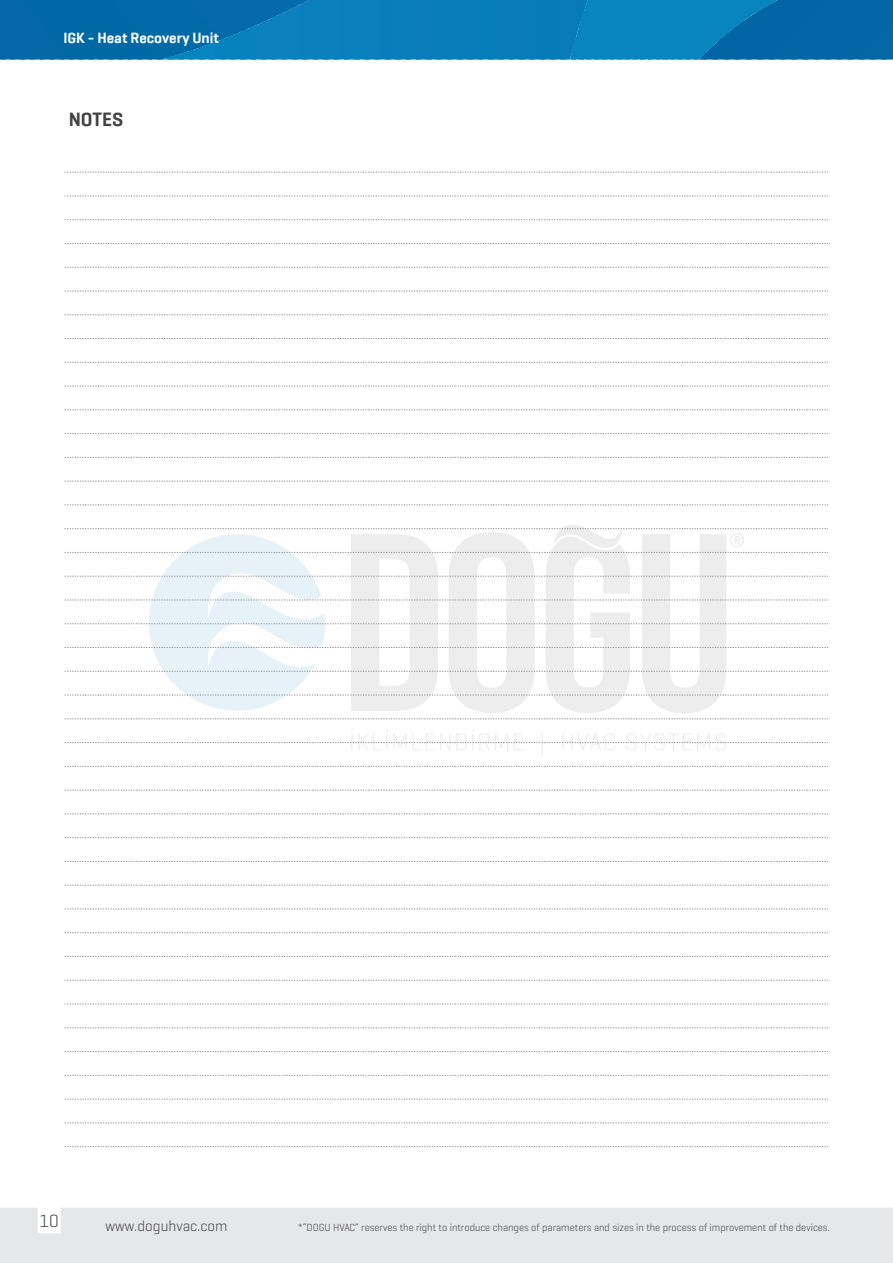
<style>
.page{position:relative;width:893px;height:1263px;background:#fff}
.page>*{position:absolute;margin:0;border:0;box-sizing:border-box;transform-origin:0 0}
.t1{font:600 19.5px "Geogrotesque";color:#424143}
.t2{font:300 18px "Geogrotesque";color:#414447}
.t3{font:600 15px "Geogrotesque";color:#fff}
.t4{font:300 15px "Geogrotesque";color:#414042}
.t5{font:300 10.5px "Geogrotesque";color:#414042}
</style>
<div class="page">
<div style="left:0;top:0;width:161px;height:60px;background:#0168a6"></div>
<div style="left:561px;top:0;width:15px;height:60px;background:#097bb7"></div>
<div style="left:550px;top:0;width:16px;height:60px;background:#097bb7"></div>
<div style="left:540px;top:0;width:15px;height:60px;background:#077bb8"></div>
<div style="left:530px;top:0;width:15px;height:60px;background:#077bb8"></div>
<div style="left:519px;top:0;width:16px;height:60px;background:#097cb8"></div>
<div style="left:509px;top:0;width:15px;height:60px;background:#097cb8"></div>
<div style="left:499px;top:0;width:15px;height:60px;background:#097cb8"></div>
<div style="left:488px;top:0;width:16px;height:60px;background:#097cb8"></div>
<div style="left:478px;top:0;width:15px;height:60px;background:#047db9"></div>
<div style="left:468px;top:0;width:15px;height:60px;background:#047db9"></div>
<div style="left:457px;top:0;width:16px;height:60px;background:#097dba"></div>
<div style="left:447px;top:0;width:15px;height:60px;background:#097dba"></div>
<div style="left:437px;top:0;width:15px;height:60px;background:#077dba"></div>
<div style="left:426px;top:0;width:16px;height:60px;background:#077dba"></div>
<div style="left:416px;top:0;width:16px;height:60px;background:#0c7dbb"></div>
<div style="left:406px;top:0;width:15px;height:60px;background:#097eba"></div>
<div style="left:395px;top:0;width:16px;height:60px;background:#097eba"></div>
<div style="left:385px;top:0;width:16px;height:60px;background:#097eba"></div>
<div style="left:375px;top:0;width:15px;height:60px;background:#077ebb"></div>
<div style="left:364px;top:0;width:16px;height:60px;background:#0980bb"></div>
<div style="left:354px;top:0;width:16px;height:60px;background:#0980bb"></div>
<div style="left:344px;top:0;width:15px;height:60px;background:#0980bb"></div>
<div style="left:333px;top:0;width:16px;height:60px;background:#0980bb"></div>
<div style="left:323px;top:0;width:16px;height:60px;background:#0a81bc"></div>
<div style="left:313px;top:0;width:15px;height:60px;background:#0a81bc"></div>
<div style="left:302px;top:0;width:16px;height:60px;background:#0a81bc"></div>
<div style="left:292px;top:0;width:16px;height:60px;background:#0a81bc"></div>
<div style="left:282px;top:0;width:15px;height:60px;background:#0d81bd"></div>
<svg style="left:277px;top:0;width:10px;height:60px"></svg>
<div style="left:261px;top:0;width:16px;height:60px;background:linear-gradient(to bottom,#066caa,#0f88c3)"></div>
<svg style="left:256px;top:0;width:10px;height:60px"></svg>
<svg style="left:246px;top:0;width:10px;height:60px"></svg>
<div style="left:230px;top:0;width:16px;height:60px;background:linear-gradient(to bottom,#0463a2,#0987c2)"></div>
<svg style="left:225px;top:0;width:10px;height:60px"></svg>
<svg style="left:215px;top:0;width:10px;height:60px"></svg>
<div style="left:199px;top:0;width:16px;height:60px;background:linear-gradient(to bottom,#0361a0,#067fbb)"></div>
<svg style="left:194px;top:0;width:10px;height:60px"></svg>
<svg style="left:184px;top:0;width:10px;height:60px"></svg>
<svg style="left:174px;top:0;width:10px;height:60px"></svg>
<div style="left:161px;top:0;width:13px;height:60px;background:#0269a7"></div>
<hr style="left:161px;top:0;width:2px;height:60px;background:#0884bf">
<div style="left:779px;top:0;width:114px;height:60px;background:#0466a4"></div>
<hr style="left:778px;top:0;width:1px;height:60px;background:#0884bf">
<div style="left:770px;top:0;width:8px;height:60px;background:#0365a3"></div>
<svg style="left:766px;top:0;width:8px;height:60px"></svg>
<svg style="left:759px;top:0;width:7px;height:60px"></svg>
<svg style="left:751px;top:0;width:8px;height:60px"></svg>
<svg style="left:743px;top:0;width:8px;height:60px"></svg>
<svg style="left:736px;top:0;width:7px;height:60px"></svg>
<svg style="left:728px;top:0;width:8px;height:60px"></svg>
<svg style="left:721px;top:0;width:7px;height:60px"></svg>
<svg style="left:713px;top:0;width:8px;height:60px"></svg>
<svg style="left:705px;top:0;width:8px;height:60px"></svg>
<div style="left:694px;top:0;width:11px;height:60px;background:#0884bf"></div>
<div style="left:686px;top:0;width:12px;height:60px;background:#0884bf"></div>
<div style="left:679px;top:0;width:11px;height:60px;background:#0884bf"></div>
<div style="left:671px;top:0;width:11px;height:60px;background:#0884bf"></div>
<div style="left:663px;top:0;width:12px;height:60px;background:#0884bf"></div>
<div style="left:656px;top:0;width:11px;height:60px;background:#0884bf"></div>
<div style="left:648px;top:0;width:12px;height:60px;background:#0884bf"></div>
<div style="left:641px;top:0;width:11px;height:60px;background:#0884bf"></div>
<div style="left:633px;top:0;width:11px;height:60px;background:#0884bf"></div>
<div style="left:625px;top:0;width:12px;height:60px;background:#0884bf"></div>
<div style="left:618px;top:0;width:11px;height:60px;background:#0884bf"></div>
<div style="left:610px;top:0;width:11px;height:60px;background:#0884bf"></div>
<div style="left:602px;top:0;width:12px;height:60px;background:#0884bf"></div>
<div style="left:595px;top:0;width:11px;height:60px;background:#0884bf"></div>
<div style="left:587px;top:0;width:12px;height:60px;background:#0884bf"></div>
<div style="left:580px;top:0;width:11px;height:60px;background:#0884bf"></div>
<div style="left:572px;top:0;width:11px;height:60px;background:#0884bf"></div>
<div style="left:570px;top:0;width:6px;height:60px;background:#097bb7"></div>
<div style="left:0;top:1208px;width:893px;height:55px;background:#e6e7e8"></div>
<svg style="left:65px;top:1146px;width:763px;height:1px"></svg>
<svg style="left:65px;top:1122px;width:763px;height:1px"></svg>
<svg style="left:65px;top:1099px;width:763px;height:1px"></svg>
<svg style="left:65px;top:1075px;width:763px;height:1px"></svg>
<svg style="left:65px;top:1051px;width:763px;height:1px"></svg>
<svg style="left:65px;top:1027px;width:763px;height:1px"></svg>
<svg style="left:65px;top:1004px;width:763px;height:1px"></svg>
<svg style="left:65px;top:980px;width:763px;height:1px"></svg>
<svg style="left:65px;top:956px;width:763px;height:1px"></svg>
<svg style="left:65px;top:932px;width:763px;height:1px"></svg>
<svg style="left:65px;top:909px;width:763px;height:1px"></svg>
<svg style="left:65px;top:885px;width:763px;height:1px"></svg>
<svg style="left:65px;top:861px;width:763px;height:1px"></svg>
<svg style="left:65px;top:837px;width:763px;height:1px"></svg>
<svg style="left:65px;top:814px;width:763px;height:1px"></svg>
<svg style="left:65px;top:790px;width:763px;height:1px"></svg>
<svg style="left:65px;top:766px;width:763px;height:1px"></svg>
<svg style="left:65px;top:729px;width:763px;height:27px"></svg>
<svg style="left:65px;top:525px;width:763px;height:194px"></svg>
<svg style="left:65px;top:505px;width:763px;height:1px"></svg>
<svg style="left:65px;top:481px;width:763px;height:1px"></svg>
<svg style="left:65px;top:457px;width:763px;height:1px"></svg>
<svg style="left:65px;top:433px;width:763px;height:1px"></svg>
<svg style="left:65px;top:410px;width:763px;height:1px"></svg>
<svg style="left:65px;top:386px;width:763px;height:1px"></svg>
<svg style="left:65px;top:362px;width:763px;height:1px"></svg>
<svg style="left:65px;top:338px;width:763px;height:1px"></svg>
<svg style="left:65px;top:314px;width:763px;height:1px"></svg>
<svg style="left:65px;top:291px;width:763px;height:1px"></svg>
<svg style="left:65px;top:267px;width:763px;height:1px"></svg>
<svg style="left:65px;top:243px;width:763px;height:1px"></svg>
<svg style="left:65px;top:219px;width:763px;height:1px"></svg>
<svg style="left:65px;top:196px;width:763px;height:1px"></svg>
<svg style="left:65px;top:172px;width:763px;height:1px"></svg>
<h3 class="t3" style="left:63px;top:28px;width:157px">IGK - Heat Recovery Unit</h3>
<h1 class="t1" style="left:69px;top:107px;width:56px">NOTES</h1>
<h2 class="t2" style="left:40px;top:1209px;width:21px">10</h2>
<h3 class="t4" style="left:106px;top:1217px;width:124px">www.doguhvac.com</h3>
<p class="t5" style="left:298px;top:1221px;width:534px">*“DOGU HVAC” reserves the right to introduce changes of parameters and sizes in the process of improvement of the devices.</p>
</div>
